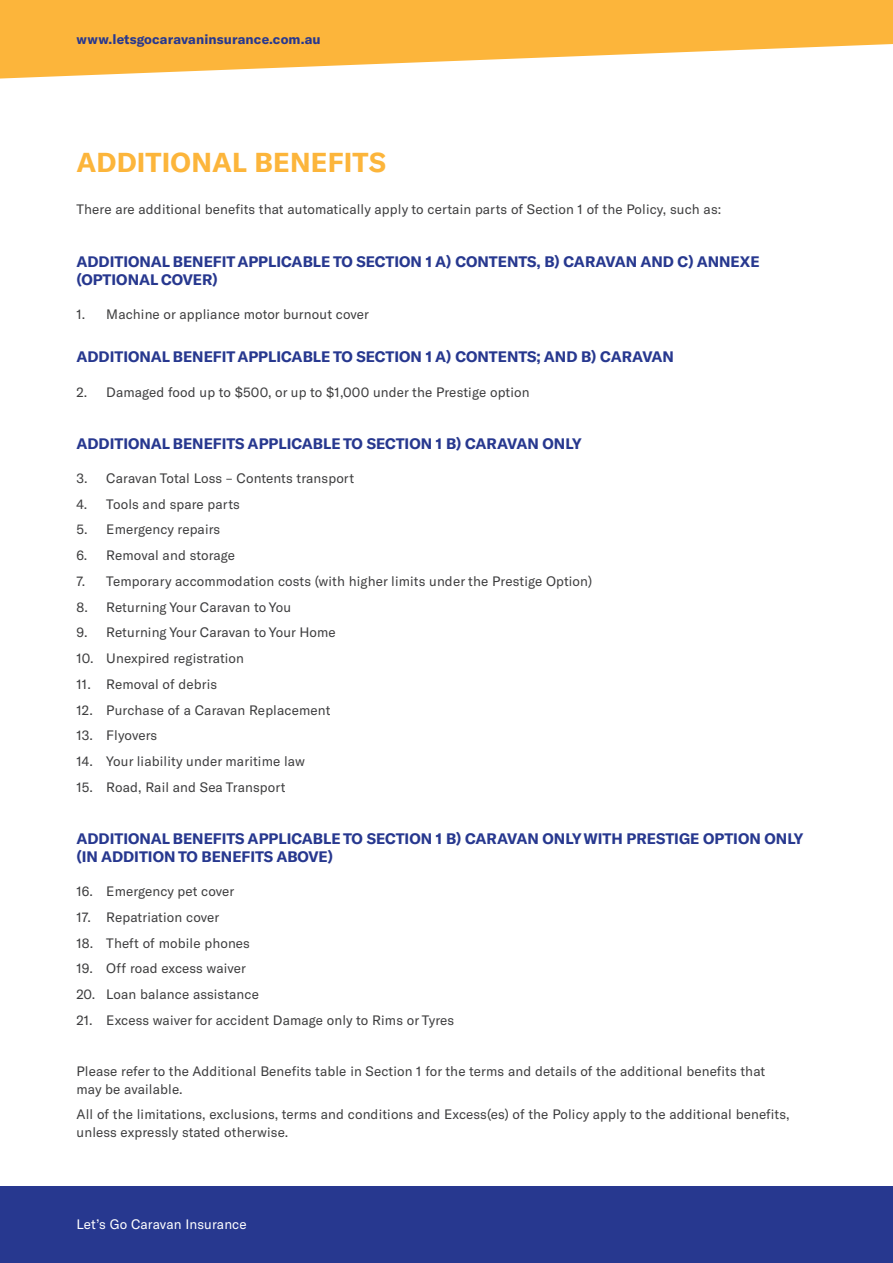
<style>
.page{position:relative;width:893px;height:1263px;background:#fff}
.page>*{position:absolute;margin:0;border:0;box-sizing:border-box;transform-origin:0 0}
.t1{font:700 27px "GT America";letter-spacing:.01em;color:#fcb53b}
.t2{font:700 15px/18px "GT America";color:#27388f}
.t3{font:13.5px/17.2px "GT America";letter-spacing:.01em;color:#3e3e3f}
.t4{font:700 13.5px "GT America";letter-spacing:.01em;color:#27388f}
.t5{font:13.5px "GT America";letter-spacing:.01em;color:#fff}
</style>
<div class="page">
<svg style="left:0;top:0;width:893px;height:79px;fill:#fcb53b"></svg>
<div style="left:0;top:1186px;width:893px;height:77px;background:#27388f"></div>
<p class="t4" style="left:77px;top:30px;width:246px">www.letsgocaravaninsurance.com.au</p>
<h1 class="t1" style="left:77px;top:145px;width:311px">ADDITIONAL BENEFITS</h1>
<p class="t3" style="left:77px;top:201px;width:646px">There are additional benefits that automatically apply to certain parts of Section 1 of the Policy, such as:</p>
<p class="t2" style="left:77px;top:252px;width:684px">ADDITIONAL BENEFIT APPLICABLE TO SECTION 1 A) CONTENTS, B) CARAVAN AND C) ANNEXE (OPTIONAL COVER)</p>
<p class="t3" style="left:77px;top:305px;width:294px">1. Machine or appliance motor burnout cover</p>
<p class="t2" style="left:77px;top:348px;width:599px">ADDITIONAL BENEFIT APPLICABLE TO SECTION 1 A) CONTENTS; AND B) CARAVAN</p>
<p class="t3" style="left:77px;top:383px;width:454px">2. Damaged food up to $500, or up to $1,000 under the Prestige option</p>
<p class="t2" style="left:77px;top:434px;width:507px">ADDITIONAL BENEFITS APPLICABLE TO SECTION 1 B) CARAVAN ONLY</p>
<p class="t3" style="left:77px;top:469px;width:279px">3. Caravan Total Loss – Contents transport</p>
<p class="t3" style="left:77px;top:495px;width:165px">4. Tools and spare parts</p>
<p class="t3" style="left:77px;top:521px;width:145px">5. Emergency repairs</p>
<p class="t3" style="left:77px;top:547px;width:160px">6. Removal and storage</p>
<p class="t3" style="left:77px;top:572px;width:517px">7. Temporary accommodation costs (with higher limits under the Prestige Option)</p>
<p class="t3" style="left:77px;top:598px;width:216px">8. Returning Your Caravan to You</p>
<p class="t3" style="left:77px;top:624px;width:261px">9. Returning Your Caravan to Your Home</p>
<p class="t3" style="left:77px;top:650px;width:169px">10. Unexpired registration</p>
<p class="t3" style="left:77px;top:675px;width:142px">11. Removal of debris</p>
<p class="t3" style="left:77px;top:701px;width:255px">12. Purchase of a Caravan Replacement</p>
<p class="t3" style="left:77px;top:727px;width:82px">13. Flyovers</p>
<p class="t3" style="left:77px;top:753px;width:230px">14. Your liability under maritime law</p>
<p class="t3" style="left:77px;top:778px;width:211px">15. Road, Rail and Sea Transport</p>
<p class="t2" style="left:77px;top:829px;width:728px">ADDITIONAL BENEFITS APPLICABLE TO SECTION 1 B) CARAVAN ONLY WITH PRESTIGE OPTION ONLY (IN ADDITION TO BENEFITS ABOVE)</p>
<p class="t3" style="left:77px;top:883px;width:159px">16. Emergency pet cover</p>
<p class="t3" style="left:77px;top:908px;width:144px">17. Repatriation cover</p>
<p class="t3" style="left:77px;top:934px;width:175px">18. Theft of mobile phones</p>
<p class="t3" style="left:77px;top:960px;width:171px">19. Off road excess waiver</p>
<p class="t3" style="left:77px;top:986px;width:184px">20. Loan balance assistance</p>
<p class="t3" style="left:77px;top:1012px;width:379px">21. Excess waiver for accident Damage only to Rims or Tyres</p>
<p class="t3" style="left:77px;top:1063px;width:690px">Please refer to the Additional Benefits table in Section 1 for the terms and details of the additional benefits that may be available.</p>
<p class="t3" style="left:77px;top:1106px;width:715px">All of the limitations, exclusions, terms and conditions and Excess(es) of the Policy apply to the additional benefits, unless expressly stated otherwise.</p>
<p class="t5" style="left:77px;top:1216px;width:172px">Let’s Go Caravan Insurance</p>
</div>
